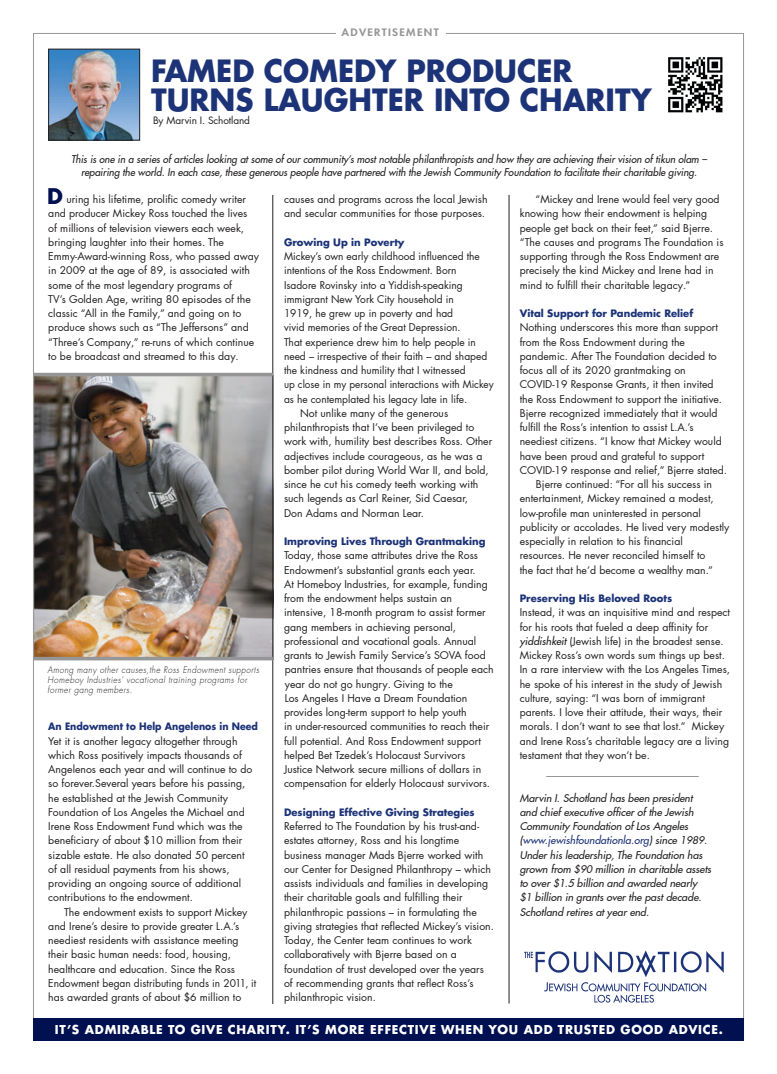
<style>
.page{position:relative;width:777px;height:1074px;background:#fff}
.page>*{position:absolute;margin:0;border:0;box-sizing:border-box;transform-origin:0 0}
.t1{font:700 30px/29px "Futura LT Pro";color:#1d3378}
.t2{font:700 21.1px "Futura LT Pro";color:#001050}
.t3{font:700 12px "Futura LT Pro";letter-spacing:.06em;color:#fff}
.t4{font:10.5px/14.2px "Futura LT Pro";color:#231f20}
.t5{font:italic 500 10.5px/14.2px "Futura LT Pro";color:#231f20}
.t6{font:italic 500 10.5px/13px "Futura LT Pro";color:#231f20;text-align:center;scale:.95 1}
.t7{font:10.5px "Futura LT Pro";color:#231f20;scale:.95 1}
.t8{font:800 10.1px "Futura LT Pro";letter-spacing:.12em;color:#949698;scale:1.11 1}
.t9{font:700 10px "Futura LT Pro";color:#1d3378}
.t10{font:700 10px "Futura LT Pro";color:#1d3378;scale:.94 1}
.t11{font:10px "Futura LT Pro";letter-spacing:-.01em;color:#231f20}
.t12{font:italic 300 9px/10px "Futura LT Pro";letter-spacing:.05em;color:#231f20;scale:.91 1}
.s1{font-weight:500;font-style:italic}
.s2{color:#1d3378}
</style>
<div class="page">
<img style="left:35px;top:376px;width:238px;height:281px">
<img style="left:524px;top:950px;width:200px;height:53px">
<hr style="left:546px;top:776px;width:153px;height:1px;background:#949698">
<hr style="left:509px;top:195px;width:1px;height:809px;background:#231f20">
<hr style="left:273px;top:195px;width:1px;height:809px;background:#231f20">
<hr style="left:33px;top:373px;width:240px;height:3px;background:#949698">
<hr style="left:33px;top:657px;width:240px;height:3px;background:#949698">
<img style="left:50px;top:51px;width:88px;height:87px">
<div style="left:48px;top:49px;width:92px;height:91px;border:1px solid #231f20"></div>
<img style="left:668px;top:57px;width:55px;height:56px">
<div style="left:34px;top:1018px;width:710px;height:23px;background:#001050"></div>
<p class="t8" style="left:342px;top:25px;width:89px">ADVERTISEMENT</p>
<h1 class="t1" style="left:151px;top:55px;width:502px">FAMED COMEDY PRODUCER<br>TURNS LAUGHTER INTO CHARITY</h1>
<p class="t11" style="left:153px;top:114px;width:99px">By Marvin I. Schotland</p>
<p class="t6" style="left:71px;top:152px;width:671px">This is one in a series of articles looking at some of our community’s most notable philanthropists and how they are achieving their vision of tikun olam – repairing the world. In each case, these generous people have partnered with the Jewish Community Foundation to facilitate their charitable giving.</p>
<h2 class="t2" style="left:47px;top:180px;width:17px">D</h2>
<p class="t4" style="left:48px;top:192px;width:212px;text-indent:18px">uring his lifetime, prolific comedy writer and producer Mickey Ross touched the lives<br>of millions of television viewers each week, bringing laughter into their homes. The Emmy-Award-winning Ross, who passed away in 2009 at the age of 89, is associated with some of the most legendary programs of<br>TV’s Golden Age, writing 80 episodes of the classic “All in the Family,” and going on to produce shows such as “The Jeffersons” and “Three’s Company,” re-runs of which continue to be broadcast and streamed to this day.</p>
<p class="t12" style="left:48px;top:665px;width:234px">Among many other causes,the Ross Endowment supports<br>Homeboy Industries’ vocational training programs for former gang members.</p>
<p class="t10" style="left:48px;top:719px;width:225px">An Endowment to Help Angelenos in Need</p>
<p class="t4" style="left:48px;top:734px;width:206px">Yet it is another legacy altogether through which Ross positively impacts thousands of Angelenos each year and will continue to do so forever.Several years before his passing, he established at the Jewish Community Foundation of Los Angeles the Michael and Irene Ross Endowment Fund which was the beneficiary of about $10 million from their sizable estate. He also donated 50 percent of all residual payments from his shows, providing an ongoing source of additional contributions to the endowment.</p>
<p class="t4" style="left:48px;top:905px;width:210px;text-indent:16px">The endowment exists to support Mickey and Irene’s desire to provide greater L.A.’s neediest residents with assistance meeting their basic human needs: food, housing, healthcare and education. Since the Ross Endowment began distributing funds in 2011, it has awarded grants of about $6 million to</p>
<p class="t4" style="left:284px;top:192px;width:205px">causes and programs across the local Jewish and secular communities for those purposes.</p>
<p class="t9" style="left:284px;top:234px;width:122px">Growing Up in Poverty</p>
<p class="t4" style="left:284px;top:249px;width:197px">Mickey’s own early childhood influenced the</p>
<p class="t4" style="left:284px;top:263px;width:174px">intentions of the Ross Endowment. Born</p>
<p class="t4" style="left:284px;top:278px;width:180px">Isadore Rovinsky into a Yiddish-speaking</p>
<p class="t4" style="left:284px;top:292px;width:171px">immigrant New York City household in</p>
<p class="t4" style="left:284px;top:306px;width:171px">1919, he grew up in poverty and had</p>
<p class="t4" style="left:284px;top:320px;width:178px">vivid memories of the Great Depression.</p>
<p class="t4" style="left:284px;top:335px;width:193px">That experience drew him to help people in</p>
<p class="t4" style="left:284px;top:349px;width:205px">need – irrespective of their faith – and shaped</p>
<p class="t4" style="left:284px;top:363px;width:183px">the kindness and humility that I witnessed</p>
<p class="t7" style="left:284px;top:377px;width:222px">up close in my personal interactions with Mickey</p>
<p class="t4" style="left:284px;top:392px;width:185px">as he contemplated his legacy late in life.</p>
<p class="t4" style="left:300px;top:406px;width:150px">Not unlike many of the generous</p>
<p class="t4" style="left:284px;top:420px;width:192px">philanthropists that I’ve been privileged to</p>
<p class="t4" style="left:284px;top:434px;width:210px">work with, humility best describes Ross. Other</p>
<p class="t4" style="left:284px;top:449px;width:200px">adjectives include courageous, as he was a</p>
<p class="t4" style="left:284px;top:463px;width:206px">bomber pilot during World War II, and bold,</p>
<p class="t4" style="left:284px;top:477px;width:196px">since he cut his comedy teeth working with</p>
<p class="t4" style="left:284px;top:491px;width:186px">such legends as Carl Reiner, Sid Caesar,</p>
<p class="t4" style="left:284px;top:506px;width:141px">Don Adams and Norman Lear.</p>
<p class="t9" style="left:284px;top:534px;width:203px">Improving Lives Through Grantmaking</p>
<p class="t4" style="left:284px;top:548px;width:211px">Today, those same attributes drive the Ross Endowment’s substantial grants each year.<br>At Homeboy Industries, for example, funding from the endowment helps sustain an intensive, 18-month program to assist former gang members in achieving personal, professional and vocational goals. Annual grants to Jewish Family Service’s SOVA food pantries ensure that thousands of people each year do not go hungry. Giving to the<br>Los Angeles I Have a Dream Foundation provides long-term support to help youth<br>in under-resourced communities to reach their full potential. And Ross Endowment support helped Bet Tzedek’s Holocaust Survivors Justice Network secure millions of dollars in compensation for elderly Holocaust survivors.</p>
<p class="t9" style="left:284px;top:804px;width:192px">Designing Effective Giving Strategies</p>
<p class="t4" style="left:284px;top:819px;width:212px">Referred to The Foundation by his trust-and&shy;estates attorney, Ross and his longtime business manager Mads Bjerre worked with our Center for Designed Philanthropy – which assists individuals and families in developing their charitable goals and fulfilling their philanthropic passions – in formulating the giving strategies that reflected Mickey’s vision.<br>Today, the Center team continues to work collaboratively with Bjerre based on a foundation of trust developed over the years of recommending grants that reflect Ross’s philanthropic vision.</p>
<p class="t4" style="left:520px;top:192px;width:205px;text-indent:16px">“Mickey and Irene would feel very good knowing how their endowment is helping people get back on their feet,” said Bjerre. “The causes and programs The Foundation is supporting through the Ross Endowment are precisely the kind Mickey and Irene had in mind to fulfill their charitable legacy.”</p>
<p class="t9" style="left:520px;top:306px;width:175px">Vital Support for Pandemic Relief</p>
<p class="t4" style="left:520px;top:320px;width:200px">Nothing underscores this more than support</p>
<p class="t4" style="left:520px;top:335px;width:167px">from the Ross Endowment during the</p>
<p class="t4" style="left:520px;top:349px;width:199px">pandemic. After The Foundation decided to</p>
<p class="t4" style="left:520px;top:363px;width:168px">focus all of its 2020 grantmaking on</p>
<p class="t4" style="left:520px;top:377px;width:195px">COVID-19 Response Grants, it then invited</p>
<p class="t4" style="left:520px;top:392px;width:204px">the Ross Endowment to support the initiative.</p>
<p class="t4" style="left:520px;top:406px;width:199px">Bjerre recognized immediately that it would</p>
<p class="t4" style="left:520px;top:420px;width:175px">fulfill the Ross’s intention to assist L.A.’s</p>
<p class="t4" style="left:520px;top:434px;width:204px">neediest citizens. “I know that Mickey would</p>
<p class="t4" style="left:520px;top:449px;width:186px">have been proud and grateful to support</p>
<p class="t4" style="left:520px;top:463px;width:209px">COVID-19 response and relief,” Bjerre stated.</p>
<p class="t4" style="left:536px;top:477px;width:178px">Bjerre continued: “For all his success in</p>
<p class="t4" style="left:520px;top:491px;width:196px">entertainment, Mickey remained a modest,</p>
<p class="t4" style="left:520px;top:506px;width:183px">low-profile man uninterested in personal</p>
<p class="t4" style="left:520px;top:520px;width:211px">publicity or accolades. He lived very modestly</p>
<p class="t4" style="left:520px;top:534px;width:165px">especially in relation to his financial</p>
<p class="t4" style="left:520px;top:548px;width:187px">resources. He never reconciled himself to</p>
<p class="t4" style="left:520px;top:563px;width:195px">the fact that he’d become a wealthy man.”</p>
<p class="t9" style="left:520px;top:591px;width:154px">Preserving His Beloved Roots</p>
<p class="t4" style="left:520px;top:605px;width:212px">Instead, it was an inquisitive mind and respect for his roots that fueled a deep affinity for <span class="s1">yiddishkeit</span> (Jewish life) in the broadest sense.<br>Mickey Ross’s own words sum things up best.<br>In a rare interview with the Los Angeles Times, he spoke of his interest in the study of Jewish culture, saying: “I was born of immigrant parents. I love their attitude, their ways, their morals. I don’t want to see that lost.” Mickey and Irene Ross’s charitable legacy are a living testament that they won’t be.</p>
<p class="t5" style="left:520px;top:790px;width:193px">Marvin I. Schotland has been president and chief executive officer of the Jewish Community Foundation of Los Angeles (<span class="s2">www.jewishfoundationla.org</span>) since 1989.<br>Under his leadership, The Foundation has grown from $90 million in charitable assets to over $1.5 billion and awarded nearly $1 billion in grants over the past decade.<br>Schotland retires at year end.</p>
<p class="t3" style="left:55px;top:1020px;width:670px">IT’S ADMIRABLE TO GIVE CHARITY. IT’S MORE EFFECTIVE WHEN YOU ADD TRUSTED GOOD ADVICE.</p>
</div>
